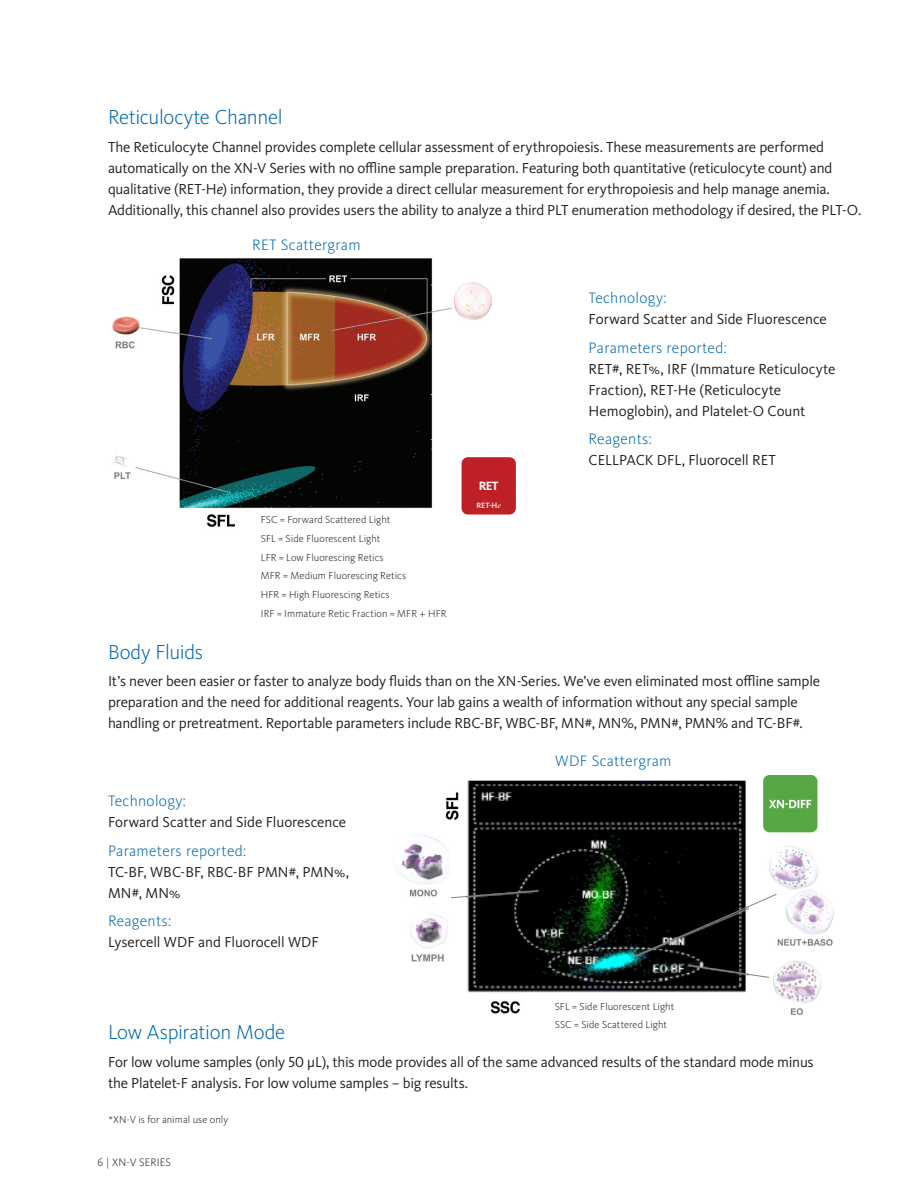
<style>
.page{position:relative;width:918px;height:1188px;background:#fff}
.page>*{position:absolute;margin:0;border:0;box-sizing:border-box;transform-origin:0 0}
.Sub-headline{font:300 21px "Kievit Pro";letter-spacing:-.015em;color:#0166b3}
.Body{font:300 15.75px "Kievit Pro";letter-spacing:.02em;color:#0166b3}
.Body_Copy{font:15px/21px "Kievit Pro";letter-spacing:-.015em;color:#231f20}
.Body_Copy-2{font:15px/21px "Kievit Pro";letter-spacing:.01em;color:#231f20}
.Bullet_List{font:700 12.45px "Kievit Pro";color:#fff}
.t1{font:300 11.25px "Kievit Pro";letter-spacing:.01em;color:#231f20}
.last_cover_overview{font:300 10.5px "Kievit Pro";letter-spacing:.005em;color:#231f20}
.Bullet_List-2{font:500 7.95px "Kievit Pro";color:#fff}
.s1{font-style:italic}
.s2{font-family:"Times New Roman";font-weight:400;font-style:italic}
</style>
<div class="page">
<img style="left:112px;top:258px;width:379px;height:269px">
<div style="left:462px;top:457px;width:54px;height:58px;background:#bd2025;border-radius:6px"></div>
<img style="left:467px;top:780px;width:279px;height:213px">
<img style="left:445px;top:792px;width:14px;height:28px">
<img style="left:490px;top:1001px;width:30px;height:13px">
<img style="left:766px;top:830px;width:68px;height:185px">
<svg style="left:631px;top:893px;width:147px;height:66px"></svg>
<img style="left:397px;top:835px;width:52px;height:62px">
<img style="left:410px;top:913px;width:38px;height:49px">
<svg style="left:451px;top:890px;width:88px;height:9px"></svg>
<div style="left:763px;top:775px;width:54px;height:57px;background:#57a845;border-radius:6px"></div>
<svg style="left:769px;top:800px;width:42px;height:8px"></svg>
<svg style="left:688px;top:965px;width:82px;height:13px"></svg>
<p class="Sub-headline" style="left:108px;top:104px;width:176px">Reticulocyte Channel</p>
<p class="Body_Copy" style="left:108px;top:136px;width:755px">The Reticulocyte Channel provides complete cellular assessment of erythropoiesis. These measurements are performed automatically on the XN-V Series with no offline sample preparation. Featuring both quantitative (reticulocyte count) and qualitative (RET-H<span class="s1">e</span>) information, they provide a direct cellular measurement for erythropoiesis and help manage anemia.<br>Additionally, this channel also provides users the ability to analyze a third PLT enumeration methodology if desired, the PLT-O.</p>
<p class="Body" style="left:252px;top:235px;width:110px">RET Scattergram</p>
<p class="last_cover_overview" style="left:261px;top:513px;width:131px">FSC = Forward Scattered Light</p>
<p class="last_cover_overview" style="left:261px;top:532px;width:121px">SFL = Side Fluorescent Light</p>
<p class="last_cover_overview" style="left:261px;top:551px;width:124px">LFR = Low Fluorescing Retics</p>
<p class="last_cover_overview" style="left:261px;top:570px;width:147px">MFR = Medium Fluorescing Retics</p>
<p class="last_cover_overview" style="left:261px;top:588px;width:130px">HFR = High Fluorescing Retics</p>
<p class="last_cover_overview" style="left:261px;top:607px;width:187px">IRF = Immature Retic Fraction = MFR + HFR</p>
<p class="Bullet_List" style="left:479px;top:479px;width:21px">RET</p>
<p class="Bullet_List-2" style="left:477px;top:500px;width:26px">RET-H<span class="s2">e</span></p>
<p class="Body" style="left:589px;top:288px;width:79px">Technology:</p>
<p class="Body_Copy" style="left:589px;top:308px;width:240px">Forward Scatter and Side Fluorescence</p>
<p class="Body" style="left:589px;top:338px;width:140px">Parameters reported:</p>
<p class="Body_Copy" style="left:589px;top:358px;width:248px">RET#, RET%, IRF (Immature Reticulocyte<br>Fraction), RET-He (Reticulocyte<br>Hemoglobin), and Platelet-O Count</p>
<p class="Body" style="left:589px;top:429px;width:65px">Reagents:</p>
<p class="Body_Copy" style="left:589px;top:449px;width:189px">CELLPACK DFL, Fluorocell RET</p>
<p class="Sub-headline" style="left:108px;top:639px;width:97px">Body Fluids</p>
<p class="Body_Copy" style="left:108px;top:671px;width:714px">It’s never been easier or faster to analyze body fluids than on the XN-Series. We’ve even eliminated most offline sample preparation and the need for additional reagents. Your lab gains a wealth of information without any special sample handling or pretreatment. Reportable parameters include RBC-BF, WBC-BF, MN#, MN%, PMN#, PMN% and TC-BF#.</p>
<p class="Body" style="left:108px;top:791px;width:79px">Technology:</p>
<p class="Body_Copy" style="left:108px;top:812px;width:240px">Forward Scatter and Side Fluorescence</p>
<p class="Body" style="left:108px;top:841px;width:140px">Parameters reported:</p>
<p class="Body_Copy-2" style="left:108px;top:861px;width:243px">TC-BF, WBC-BF, RBC-BF PMN#, PMN%,<br>MN#, MN%</p>
<p class="Body" style="left:108px;top:911px;width:65px">Reagents:</p>
<p class="Body_Copy" style="left:108px;top:932px;width:212px">Lysercell WDF and Fluorocell WDF</p>
<p class="Body" style="left:555px;top:752px;width:118px">WDF Scattergram</p>
<p class="last_cover_overview" style="left:555px;top:1000px;width:121px">SFL = Side Fluorescent Light</p>
<p class="last_cover_overview" style="left:555px;top:1019px;width:114px">SSC = Side Scattered Light</p>
<p class="Sub-headline" style="left:108px;top:1019px;width:179px">Low Aspiration Mode</p>
<p class="Body_Copy" style="left:108px;top:1051px;width:707px">For low volume samples (only 50 µL), this mode provides all of the same advanced results of the standard mode minus the Platelet-F analysis. For low volume samples – big results.</p>
<p class="last_cover_overview" style="left:109px;top:1113px;width:121px">*XN-V is for animal use only</p>
<p class="t1" style="left:97px;top:1156px;width:75px">6 | XN-V SERIES</p>
</div>
